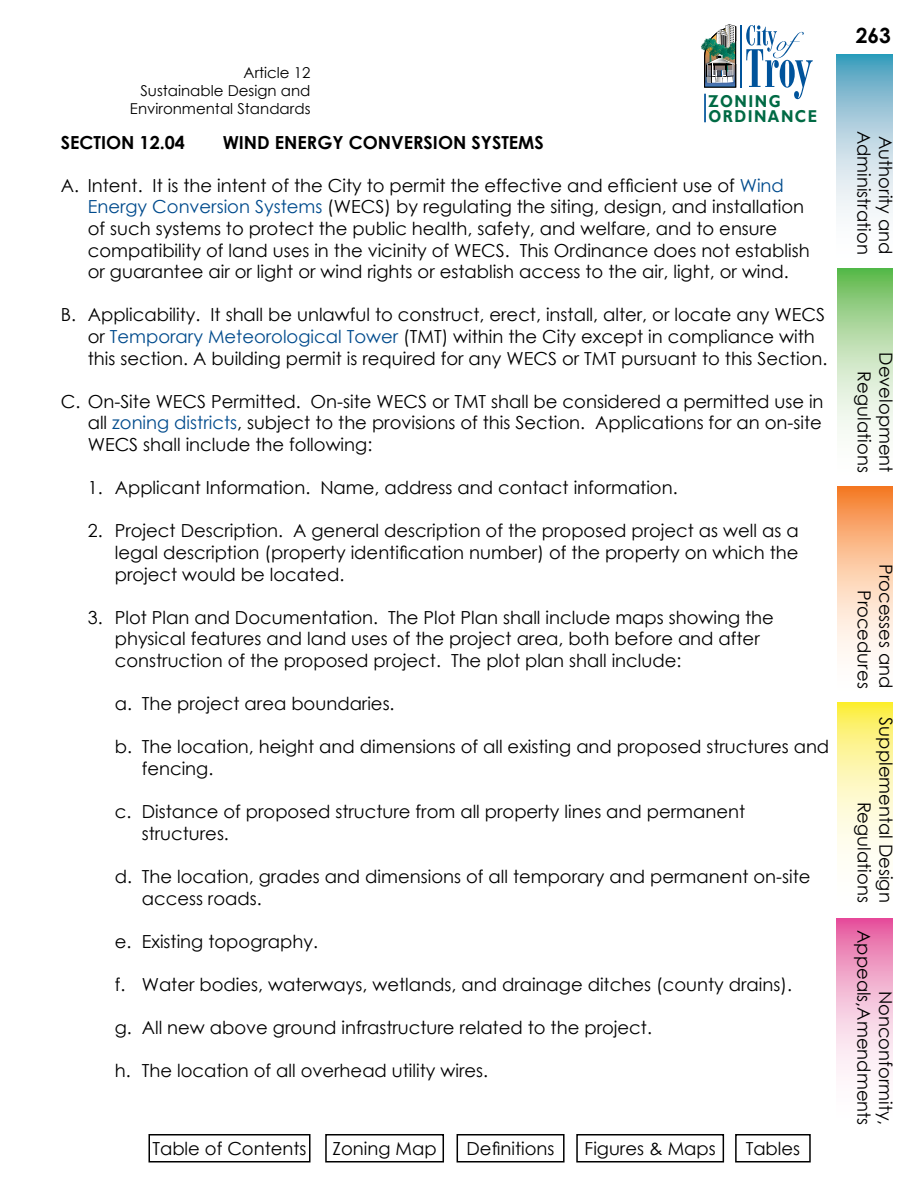
<style>
.page{position:relative;width:918px;height:1188px;background:#fff}
.page>*{position:absolute;margin:0;border:0;box-sizing:border-box;transform-origin:0 0}
.t1{font:700 21px "Century Gothic";color:#000}
.t2{font:18px/21.6px "Century Gothic";color:#000}
.t3{font:700 18px "Century Gothic";color:#000}
.t4{font:700 17.1px/15px "Gill Sans";letter-spacing:.1em;color:#006a44;scale:.86 1}
.t5{font:15px/18px "Century Gothic";color:#000;text-align:right}
.s1{color:#004b8d}
</style>
<div class="page">
<svg style="left:837px;top:54px;width:55px;height:162px;background:#aed1df"></svg>
<svg style="left:837px;top:268px;width:56px;height:166px;background:#bbdfb1"></svg>
<svg style="left:837px;top:486px;width:56px;height:172px;background:#fbc7a2"></svg>
<svg style="left:837px;top:702px;width:56px;height:159px;background:#fdf7b1"></svg>
<svg style="left:837px;top:918px;width:55px;height:157px;background:#f3b5d3"></svg>
<svg style="left:701px;top:24px;width:112px;height:75px"></svg>
<hr style="left:704px;top:94px;width:2px;height:28px;background:#00539b">
<div style="left:457px;top:1134px;width:108px;height:28px;border:2px solid #000"></div>
<div style="left:325px;top:1134px;width:119px;height:28px;border:2px solid #000"></div>
<div style="left:148px;top:1134px;width:162px;height:28px;border:2px solid #000"></div>
<div style="left:576px;top:1134px;width:148px;height:28px;border:2px solid #000"></div>
<div style="left:735px;top:1134px;width:76px;height:28px;border:2px solid #000"></div>
<p class="t5" style="left:130px;top:63px;width:182px">Article 12<br>Sustainable Design and<br>Environmental Standards</p>
<p class="t4" style="left:708px;top:94px;width:128px">ZONING<br>ORDINANCE</p>
<p class="t3" style="left:61px;top:128px;width:126px">SECTION 12.04</p>
<p class="t3" style="left:223px;top:128px;width:323px">WIND ENERGY CONVERSION SYSTEMS</p>
<p class="t2" style="left:88px;top:174px;width:723px;text-indent:-27px">A. Intent. It is the intent of the City to permit the effective and efficient use of <span class="s1">Wind Energy Conversion Systems</span> (WECS) by regulating the siting, design, and installation of such systems to protect the public health, safety, and welfare, and to ensure compatibility of land uses in the vicinity of WECS. This Ordinance does not establish or guarantee air or light or wind rights or establish access to the air, light, or wind.</p>
<p class="t2" style="left:88px;top:304px;width:741px;text-indent:-27px">B. Applicability. It shall be unlawful to construct, erect, install, alter, or locate any WECS or <span class="s1">Temporary Meteorological Tower</span> (TMT) within the City except in compliance with this section. A building permit is required for any WECS or TMT pursuant to this Section.</p>
<p class="t2" style="left:88px;top:390px;width:737px;text-align:justify;text-indent:-27px">C. On-Site WECS Permitted. On-site WECS or TMT shall be considered a permitted use in all <span class="s1">zoning districts</span>, subject to the provisions of this Section. Applications for an on-site WECS shall include the following:</p>
<p class="t2" style="left:88px;top:477px;width:592px">1. Applicant Information. Name, address and contact information.</p>
<p class="t2" style="left:115px;top:520px;width:685px;text-align:justify;text-indent:-27px">2. Project Description. A general description of the proposed project as well as a legal description (property identification number) of the property on which the project would be located.</p>
<p class="t2" style="left:115px;top:606px;width:661px;text-indent:-27px">3. Plot Plan and Documentation. The Plot Plan shall include maps showing the physical features and land uses of the project area, both before and after construction of the proposed project. The plot plan shall include:</p>
<p class="t2" style="left:115px;top:693px;width:281px">a. The project area boundaries.</p>
<p class="t2" style="left:142px;top:736px;width:689px;text-indent:-27px">b. The location, height and dimensions of all existing and proposed structures and fencing.</p>
<p class="t2" style="left:142px;top:801px;width:605px;text-indent:-27px">c. Distance of proposed structure from all property lines and permanent structures.</p>
<p class="t2" style="left:142px;top:865px;width:670px;text-indent:-27px">d. The location, grades and dimensions of all temporary and permanent on-site access roads.</p>
<p class="t2" style="left:115px;top:930px;width:205px">e. Existing topography.</p>
<p class="t2" style="left:115px;top:973px;width:679px">f. Water bodies, waterways, wetlands, and drainage ditches (county drains).</p>
<p class="t2" style="left:115px;top:1017px;width:539px">g. All new above ground infrastructure related to the project.</p>
<p class="t2" style="left:115px;top:1060px;width:375px">h. The location of all overhead utility wires.</p>
<p class="t2" style="left:152px;top:1137px;width:156px">Table of Contents</p>
<p class="t2" style="left:333px;top:1137px;width:106px">Zoning Map</p>
<p class="t2" style="left:467px;top:1137px;width:89px">Definitions</p>
<p class="t2" style="left:585px;top:1137px;width:133px">Figures &amp; Maps</p>
<p class="t2" style="left:746px;top:1137px;width:56px">Tables</p>
<p class="t1" style="left:856px;top:19px;width:37px">263</p>
<p class="t2" style="left:875px;top:131px;width:125px;rotate:90deg">Administration</p>
<p class="t2" style="left:897px;top:136px;width:120px;rotate:90deg">Authority and</p>
<p class="t2" style="left:897px;top:352px;width:122px;text-align:right;rotate:90deg">Development<br>Regulations</p>
<p class="t2" style="left:897px;top:564px;width:126px;text-align:right;rotate:90deg">Processes and<br>Procedures</p>
<p class="t2" style="left:897px;top:717px;width:187px;text-align:right;rotate:90deg">Supplemental Design<br>Regulations</p>
<p class="t2" style="left:897px;top:930px;width:197px;text-align:right;rotate:90deg">Nonconformity,<br>Appeals,Amendments</p>
</div>
